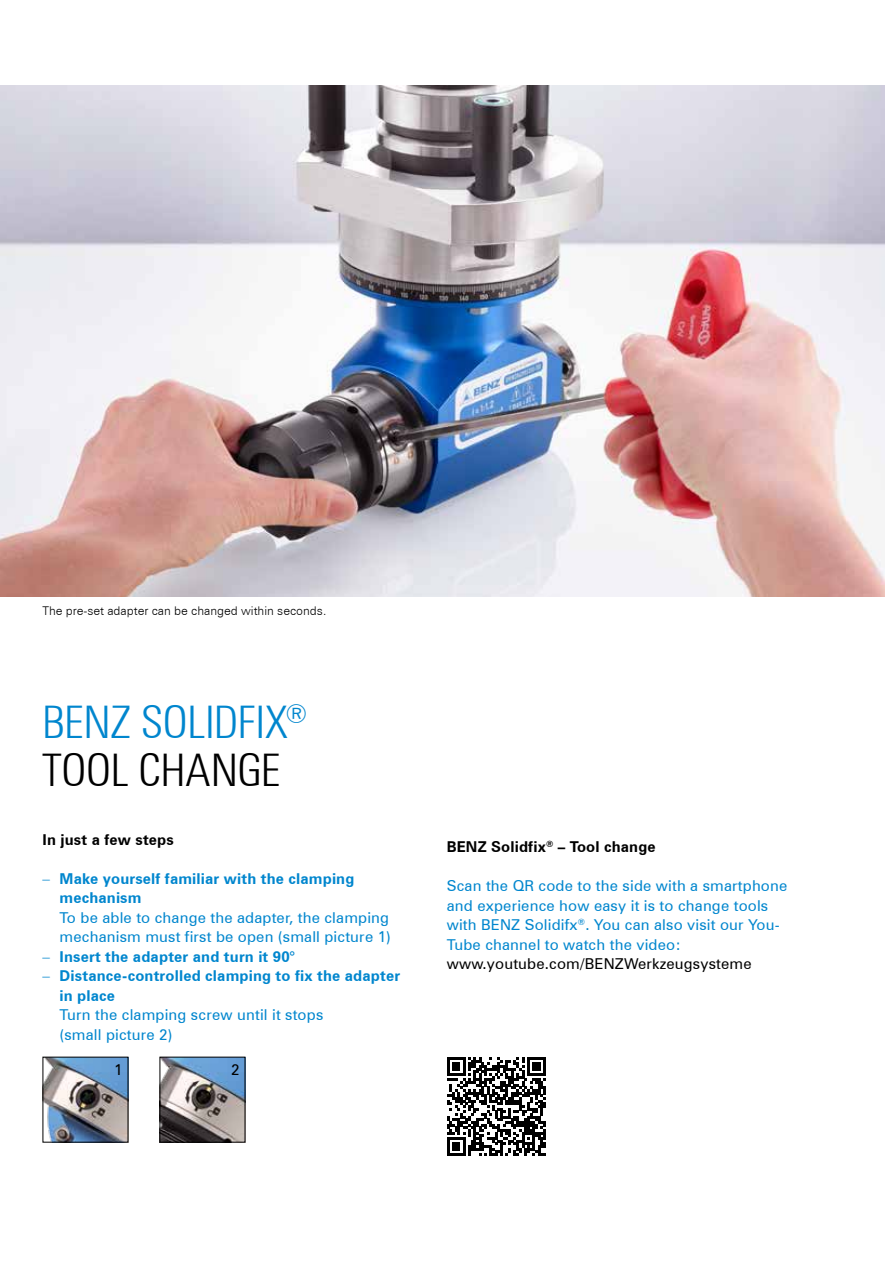
<style>
.page{position:relative;width:885px;height:1263px;background:#fff}
.page>*{position:absolute;margin:0;border:0;box-sizing:border-box;transform-origin:0 0}
.t1{font:300 condensed 45px/48px "Zurich BT";letter-spacing:-.005em;color:#0086ce}
.t2{font:15px/19.5px "Zurich BT";letter-spacing:.01em;color:#0086ce}
.t3{font:700 15px/19.5px "Zurich BT";letter-spacing:.01em;color:#0086ce}
.t4{font:700 15px "Zurich BT";letter-spacing:.01em;color:#000}
.t5{font:15px "Zurich BT";letter-spacing:.01em;color:#000}
.t6{font:300 12px "Zurich BT";color:#000}
.s1{color:#000}
.s2{font-weight:300;font-stretch:condensed}
</style>
<div class="page">
<hr style="left:884px;top:0;width:1px;height:1263px;background:#0086ce">
<hr style="left:884px;top:145px;width:1px;height:420px;background:#fff">
<img style="left:0;top:85px;width:884px;height:512px">
<svg style="left:447px;top:1057px;width:98px;height:99px"></svg>
<img style="left:45px;top:1059px;width:81px;height:81px">
<img style="left:161px;top:1059px;width:82px;height:81px">
<div style="left:159px;top:1057px;width:86px;height:85px;border:1px solid #000"></div>
<p class="t6" style="left:43px;top:603px;width:285px">The pre-set adapter can be changed within seconds.</p>
<h1 class="t1" style="left:43px;top:698px;width:266px">BENZ SOLIDFIX<sup>®<br></sup><span class="s1">TOOL CHANGE</span></h1>
<p class="t4" style="left:43px;top:830px;width:133px">In just a few steps</p>
<p class="t3" style="left:60px;top:869px;width:296px;text-indent:-17px"><span class="s2">–</span> Make yourself familiar with the clamping mechanism</p>
<p class="t2" style="left:60px;top:908px;width:333px">To be able to change the adapter, the clamping mechanism must first be open (small picture 1)</p>
<p class="t3" style="left:43px;top:947px;width:254px"><span class="s2">–</span> Insert the adapter and turn it 90°</p>
<p class="t3" style="left:60px;top:966px;width:342px;text-indent:-17px"><span class="s2">–</span> Distance-controlled clamping to fix the adapter in place</p>
<p class="t2" style="left:60px;top:1005px;width:265px">Turn the clamping screw until it stops (small picture 2)</p>
<p class="t5" style="left:114px;top:1061px;width:10px">1</p>
<p class="t5" style="left:231px;top:1060px;width:10px">2</p>
<p class="t4" style="left:446px;top:838px;width:210px">BENZ Solidfix<sup>®</sup> – Tool change</p>
<p class="t2" style="left:446px;top:876px;width:342px">Scan the QR code to the side with a smartphone and experience how easy it is to change tools with BENZ Solidifx<sup>®</sup>. You can also visit our You-Tube channel to watch the video:</p>
<p class="t5" style="left:446px;top:955px;width:306px">www.youtube.com/BENZWerkzeugsysteme</p>
</div>
